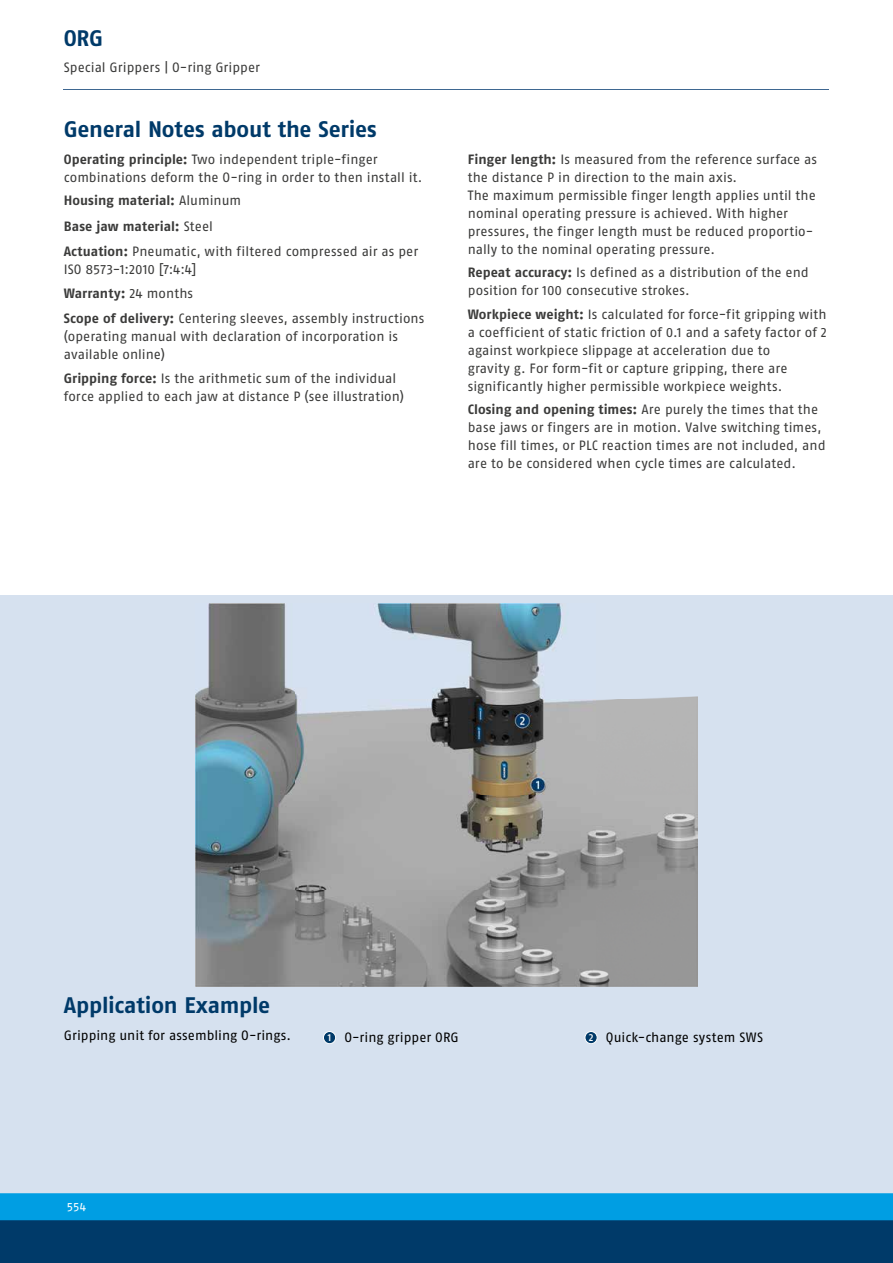
<style>
.page{position:relative;width:893px;height:1263px;background:#fff}
.page>*{position:absolute;margin:0;border:0;box-sizing:border-box;transform-origin:0 0}
.t1{font:700 22.5px "SCHUNK Fago Pro";letter-spacing:-.01em;color:#003a69}
.t2{font:13.5px/18px "SCHUNK Fago Pro";letter-spacing:.005em;color:#3b3b3a}
.t3{font:13.5px "SCHUNK Fago Pro";color:#000}
.t4{font:12px "SCHUNK Fago Pro";color:#fff}
.s1{font-weight:700}
.s2{font-weight:500;font-size:10.2px;color:#fff}
</style>
<div class="page">
<div style="left:0;top:595px;width:893px;height:612px;background:#d6e1ef"></div>
<div style="left:0;top:1202px;width:893px;height:61px;background:#003a69"></div>
<div style="left:0;top:1193px;width:893px;height:27px;background:#009ee3"></div>
<hr style="left:64px;top:89px;width:765px;height:1px;background:#3e6791">
<img style="left:196px;top:604px;width:501px;height:382px">
<div style="left:323px;top:1031px;width:13px;height:13px;background:#003a69;border-radius:50%"></div>
<div style="left:323px;top:1031px;width:13px;height:13px;border:1px solid #fff;border-radius:50%"></div>
<div style="left:585px;top:1031px;width:12px;height:13px;background:#003a69;border-radius:50%"></div>
<div style="left:585px;top:1031px;width:12px;height:13px;border:1px solid #fff;border-radius:50%"></div>
<h1 class="t1" style="left:64px;top:24px;width:41px">ORG</h1>
<p class="t2" style="left:64px;top:59px;width:198px">Special Grippers | O-ring Gripper</p>
<h1 class="t1" style="left:64px;top:116px;width:314px">General Notes about the Series</h1>
<p class="t2" style="left:64px;top:150px;width:360px"><span class="s1">Operating principle:</span> Two independent triple-finger combinations deform the O-ring in order to then install it.</p>
<p class="t2" style="left:64px;top:188px;width:356px;line-height:25.5px"><span class="s1">Housing material:</span> Aluminum<br><span class="s1">Base jaw material:</span> Steel<br><span class="s1">Actuation:</span> Pneumatic, with filtered compressed air as per</p>
<p class="t2" style="left:64px;top:258px;width:134px;line-height:23.5px">ISO 8573-1:2010 [7:4:4]<br><span class="s1">Warranty:</span> 24 months</p>
<p class="t2" style="left:64px;top:310px;width:362px"><span class="s1">Scope of delivery:</span> Centering sleeves, assembly instructions (operating manual with declaration of incorporation is available online)</p>
<p class="t2" style="left:64px;top:369px;width:342px"><span class="s1">Gripping force:</span> Is the arithmetic sum of the individual force applied to each jaw at distance P (see illustration)</p>
<p class="t2" style="left:468px;top:150px;width:351px"><span class="s1">Finger length:</span> Is measured from the reference surface as the distance P in direction to the main axis.<br>The maximum permissible finger length applies until the nominal operating pressure is achieved. With higher pressures, the finger length must be reduced proportio&shy;nally to the nominal operating pressure.</p>
<p class="t2" style="left:468px;top:264px;width:343px"><span class="s1">Repeat accuracy:</span> Is defined as a distribution of the end position for 100 consecutive strokes.</p>
<p class="t2" style="left:468px;top:305px;width:361px"><span class="s1">Workpiece weight:</span> Is calculated for force-fit gripping with a coefficient of static friction of 0.1 and a safety factor of 2 against workpiece slippage at acceleration due to<br>gravity g. For form-fit or capture gripping, there are significantly higher permissible workpiece weights.</p>
<p class="t2" style="left:468px;top:400px;width:359px"><span class="s1">Closing and opening times:</span> Are purely the times that the base jaws or fingers are in motion. Valve switching times, hose fill times, or PLC reaction times are not included, and are to be considered when cycle times are calculated.</p>
<h1 class="t1" style="left:64px;top:991px;width:208px">Application Example</h1>
<p class="t3" style="left:64px;top:1027px;width:229px">Gripping unit for assembling O-rings.</p>
<p class="t3" style="left:328px;top:1029px;width:133px"><span class="s2">1</span> O-ring gripper ORG</p>
<p class="t3" style="left:589px;top:1029px;width:176px"><span class="s2">2</span> Quick-change system SWS</p>
<p class="t4" style="left:67px;top:1199px;width:21px">554</p>
</div>
